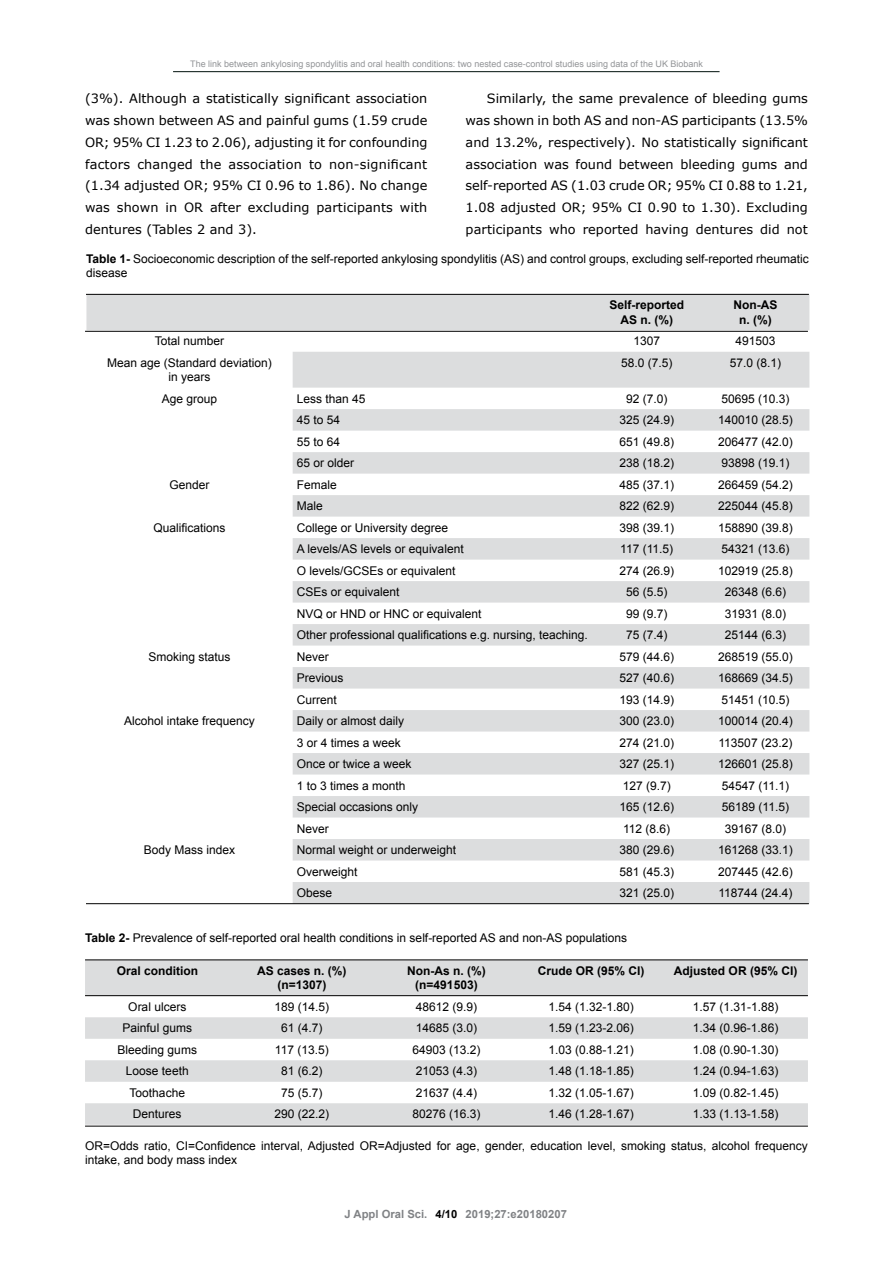
<style>
.page{position:relative;width:893px;height:1263px;background:#fff}
.page>*{position:absolute;margin:0;border:0;box-sizing:border-box;transform-origin:0 0}
.t1{font:12.75px/21.8px "Verdana";letter-spacing:.005em;color:#000;text-align:justify}
.t2{font:12px/14.4px "Arial";color:#000}
.t3{font:700 12px/14.4px "Arial";color:#000;text-align:center}
.t4{font:700 11.25px "Arial";color:#808285}
.t5{font:9px "Arial";color:#939598}
.s1{font-weight:700}
.s2{color:#000}
</style>
<div class="page">
<hr style="left:173px;top:71px;width:547px;height:1px;background:#00110d">
<svg style="left:86px;top:295px;width:723px;height:608px"></svg>
<hr style="left:86px;top:294px;width:723px;height:1px;background:#000">
<hr style="left:85px;top:331px;width:723px;height:1px;background:#000">
<hr style="left:86px;top:903px;width:723px;height:1px;background:#000">
<svg style="left:85px;top:960px;width:723px;height:165px;fill:#dcddde"></svg>
<hr style="left:85px;top:959px;width:723px;height:1px;background:#000">
<hr style="left:85px;top:995px;width:723px;height:1px;background:#000">
<hr style="left:85px;top:1126px;width:723px;height:1px;background:#000">
<p class="t5" style="left:190px;top:58px;width:514px">The link between ankylosing spondylitis and oral health conditions: two nested case-control studies using data of the UK Biobank</p>
<p class="t1" style="left:85px;top:88px;width:344px">(3%). Although a statistically significant association was shown between AS and painful gums (1.59 crude OR; 95% CI 1.23 to 2.06), adjusting it for confounding factors changed the association to non-significant (1.34 adjusted OR; 95% CI 0.96 to 1.86). No change was shown in OR after excluding participants with dentures (Tables 2 and 3).</p>
<p class="t1" style="left:466px;top:88px;width:344px;text-indent:21px">Similarly, the same prevalence of bleeding gums was shown in both AS and non-AS participants (13.5% and 13.2%, respectively). No statistically significant association was found between bleeding gums and self-reported AS (1.03 crude OR; 95% CI 0.88 to 1.21, 1.08 adjusted OR; 95% CI 0.90 to 1.30). Excluding participants who reported having dentures did not</p>
<p class="t2" style="left:86px;top:251px;width:724px"><span class="s1">Table 1-</span> Socioeconomic description of the self-reported ankylosing spondylitis (AS) and control groups, excluding self-reported rheumatic disease</p>
<p class="t3" style="left:609px;top:298px;width:76px">Self-reported<br>AS n. (%)</p>
<p class="t3" style="left:733px;top:298px;width:45px">Non-AS n. (%)</p>
<p class="t2" style="left:155px;top:334px;width:71px">Total number</p>
<p class="t2" style="left:633px;top:334px;width:28px">1307</p>
<p class="t2" style="left:735px;top:334px;width:42px">491503</p>
<p class="t2" style="left:107px;top:356px;width:166px;text-align:center">Mean age (Standard deviation) in years</p>
<p class="t2" style="left:621px;top:356px;width:53px">58.0 (7.5)</p>
<p class="t2" style="left:730px;top:356px;width:53px">57.0 (8.1)</p>
<p class="t2" style="left:162px;top:391px;width:57px">Age group</p>
<p class="t2" style="left:297px;top:391px;width:70px">Less than 45</p>
<p class="t2" style="left:626px;top:391px;width:43px">92 (7.0)</p>
<p class="t2" style="left:721px;top:391px;width:70px">50695 (10.3)</p>
<p class="t2" style="left:297px;top:413px;width:45px">45 to 54</p>
<p class="t2" style="left:619px;top:413px;width:56px">325 (24.9)</p>
<p class="t2" style="left:718px;top:413px;width:76px">140010 (28.5)</p>
<p class="t2" style="left:297px;top:434px;width:45px">55 to 64</p>
<p class="t2" style="left:619px;top:434px;width:56px">651 (49.8)</p>
<p class="t2" style="left:718px;top:434px;width:76px">206477 (42.0)</p>
<p class="t2" style="left:297px;top:456px;width:59px">65 or older</p>
<p class="t2" style="left:619px;top:456px;width:56px">238 (18.2)</p>
<p class="t2" style="left:721px;top:456px;width:70px">93898 (19.1)</p>
<p class="t2" style="left:170px;top:477px;width:42px">Gender</p>
<p class="t2" style="left:297px;top:477px;width:42px">Female</p>
<p class="t2" style="left:619px;top:477px;width:56px">485 (37.1)</p>
<p class="t2" style="left:718px;top:477px;width:76px">266459 (54.2)</p>
<p class="t2" style="left:297px;top:499px;width:28px">Male</p>
<p class="t2" style="left:619px;top:499px;width:56px">822 (62.9)</p>
<p class="t2" style="left:718px;top:499px;width:76px">225044 (45.8)</p>
<p class="t2" style="left:154px;top:520px;width:74px">Qualifications</p>
<p class="t2" style="left:297px;top:520px;width:153px">College or University degree</p>
<p class="t2" style="left:619px;top:520px;width:56px">398 (39.1)</p>
<p class="t2" style="left:718px;top:520px;width:76px">158890 (39.8)</p>
<p class="t2" style="left:297px;top:542px;width:168px">A levels/AS levels or equivalent</p>
<p class="t2" style="left:620px;top:542px;width:54px">117 (11.5)</p>
<p class="t2" style="left:721px;top:542px;width:70px">54321 (13.6)</p>
<p class="t2" style="left:297px;top:563px;width:160px">O levels/GCSEs or equivalent</p>
<p class="t2" style="left:619px;top:563px;width:56px">274 (26.9)</p>
<p class="t2" style="left:718px;top:563px;width:76px">102919 (25.8)</p>
<p class="t2" style="left:297px;top:585px;width:104px">CSEs or equivalent</p>
<p class="t2" style="left:626px;top:585px;width:43px">56 (5.5)</p>
<p class="t2" style="left:725px;top:585px;width:63px">26348 (6.6)</p>
<p class="t2" style="left:297px;top:606px;width:186px">NVQ or HND or HNC or equivalent</p>
<p class="t2" style="left:626px;top:606px;width:43px">99 (9.7)</p>
<p class="t2" style="left:725px;top:606px;width:63px">31931 (8.0)</p>
<p class="t2" style="left:297px;top:628px;width:292px">Other professional qualifications e.g. nursing, teaching.</p>
<p class="t2" style="left:626px;top:628px;width:43px">75 (7.4)</p>
<p class="t2" style="left:725px;top:628px;width:63px">25144 (6.3)</p>
<p class="t2" style="left:149px;top:649px;width:84px">Smoking status</p>
<p class="t2" style="left:297px;top:649px;width:34px">Never</p>
<p class="t2" style="left:619px;top:649px;width:56px">579 (44.6)</p>
<p class="t2" style="left:718px;top:649px;width:76px">268519 (55.0)</p>
<p class="t2" style="left:297px;top:671px;width:48px">Previous</p>
<p class="t2" style="left:619px;top:671px;width:56px">527 (40.6)</p>
<p class="t2" style="left:718px;top:671px;width:76px">168669 (34.5)</p>
<p class="t2" style="left:297px;top:692px;width:42px">Current</p>
<p class="t2" style="left:619px;top:692px;width:56px">193 (14.9)</p>
<p class="t2" style="left:721px;top:692px;width:70px">51451 (10.5)</p>
<p class="t2" style="left:124px;top:714px;width:132px">Alcohol intake frequency</p>
<p class="t2" style="left:297px;top:714px;width:109px">Daily or almost daily</p>
<p class="t2" style="left:619px;top:714px;width:56px">300 (23.0)</p>
<p class="t2" style="left:718px;top:714px;width:76px">100014 (20.4)</p>
<p class="t2" style="left:297px;top:735px;width:106px">3 or 4 times a week</p>
<p class="t2" style="left:619px;top:735px;width:56px">274 (21.0)</p>
<p class="t2" style="left:718px;top:735px;width:75px">113507 (23.2)</p>
<p class="t2" style="left:297px;top:757px;width:116px">Once or twice a week</p>
<p class="t2" style="left:619px;top:757px;width:56px">327 (25.1)</p>
<p class="t2" style="left:718px;top:757px;width:76px">126601 (25.8)</p>
<p class="t2" style="left:297px;top:778px;width:110px">1 to 3 times a month</p>
<p class="t2" style="left:623px;top:778px;width:50px">127 (9.7)</p>
<p class="t2" style="left:722px;top:778px;width:69px">54547 (11.1)</p>
<p class="t2" style="left:297px;top:800px;width:123px">Special occasions only</p>
<p class="t2" style="left:619px;top:800px;width:56px">165 (12.6)</p>
<p class="t2" style="left:722px;top:800px;width:69px">56189 (11.5)</p>
<p class="t2" style="left:297px;top:821px;width:34px">Never</p>
<p class="t2" style="left:623px;top:821px;width:49px">112 (8.6)</p>
<p class="t2" style="left:725px;top:821px;width:63px">39167 (8.0)</p>
<p class="t2" style="left:144px;top:843px;width:93px">Body Mass index</p>
<p class="t2" style="left:297px;top:843px;width:161px">Normal weight or underweight</p>
<p class="t2" style="left:619px;top:843px;width:56px">380 (29.6)</p>
<p class="t2" style="left:718px;top:843px;width:76px">161268 (33.1)</p>
<p class="t2" style="left:297px;top:864px;width:62px">Overweight</p>
<p class="t2" style="left:619px;top:864px;width:56px">581 (45.3)</p>
<p class="t2" style="left:718px;top:864px;width:76px">207445 (42.6)</p>
<p class="t2" style="left:297px;top:886px;width:37px">Obese</p>
<p class="t2" style="left:619px;top:886px;width:56px">321 (25.0)</p>
<p class="t2" style="left:718px;top:886px;width:75px">118744 (24.4)</p>
<p class="t2" style="left:85px;top:930px;width:544px"><span class="s1">Table 2-</span> Prevalence of self-reported oral health conditions in self-reported AS and non-AS populations</p>
<p class="t3" style="left:117px;top:964px;width:83px">Oral condition</p>
<p class="t3" style="left:257px;top:964px;width:91px">AS cases n. (%) (n=1307)</p>
<p class="t3" style="left:407px;top:964px;width:80px">Non-As n. (%) (n=491503)</p>
<p class="t3" style="left:538px;top:964px;width:108px">Crude OR (95% CI)</p>
<p class="t3" style="left:674px;top:964px;width:125px">Adjusted OR (95% CI)</p>
<p class="t2" style="left:128px;top:999px;width:60px">Oral ulcers</p>
<p class="t2" style="left:275px;top:999px;width:56px">189 (14.5)</p>
<p class="t2" style="left:416px;top:999px;width:63px">48612 (9.9)</p>
<p class="t2" style="left:548px;top:999px;width:87px">1.54 (1.32-1.80)</p>
<p class="t2" style="left:693px;top:999px;width:87px">1.57 (1.31-1.88)</p>
<p class="t2" style="left:123px;top:1021px;width:71px">Painful gums</p>
<p class="t2" style="left:281px;top:1021px;width:43px">61 (4.7)</p>
<p class="t2" style="left:416px;top:1021px;width:63px">14685 (3.0)</p>
<p class="t2" style="left:548px;top:1021px;width:87px">1.59 (1.23-2.06)</p>
<p class="t2" style="left:693px;top:1021px;width:87px">1.34 (0.96-1.86)</p>
<p class="t2" style="left:118px;top:1042px;width:81px">Bleeding gums</p>
<p class="t2" style="left:275px;top:1042px;width:55px">117 (13.5)</p>
<p class="t2" style="left:412px;top:1042px;width:70px">64903 (13.2)</p>
<p class="t2" style="left:548px;top:1042px;width:87px">1.03 (0.88-1.21)</p>
<p class="t2" style="left:693px;top:1042px;width:87px">1.08 (0.90-1.30)</p>
<p class="t2" style="left:126px;top:1064px;width:64px">Loose teeth</p>
<p class="t2" style="left:281px;top:1064px;width:43px">81 (6.2)</p>
<p class="t2" style="left:416px;top:1064px;width:63px">21053 (4.3)</p>
<p class="t2" style="left:548px;top:1064px;width:87px">1.48 (1.18-1.85)</p>
<p class="t2" style="left:693px;top:1064px;width:87px">1.24 (0.94-1.63)</p>
<p class="t2" style="left:130px;top:1085px;width:57px">Toothache</p>
<p class="t2" style="left:281px;top:1085px;width:43px">75 (5.7)</p>
<p class="t2" style="left:416px;top:1085px;width:63px">21637 (4.4)</p>
<p class="t2" style="left:548px;top:1085px;width:87px">1.32 (1.05-1.67)</p>
<p class="t2" style="left:693px;top:1085px;width:87px">1.09 (0.82-1.45)</p>
<p class="t2" style="left:133px;top:1107px;width:50px">Dentures</p>
<p class="t2" style="left:275px;top:1107px;width:56px">290 (22.2)</p>
<p class="t2" style="left:412px;top:1107px;width:70px">80276 (16.3)</p>
<p class="t2" style="left:548px;top:1107px;width:87px">1.46 (1.28-1.67)</p>
<p class="t2" style="left:693px;top:1107px;width:87px">1.33 (1.13-1.58)</p>
<p class="t2" style="left:85px;top:1139px;width:724px">OR=Odds ratio, CI=Confidence interval, Adjusted OR=Adjusted for age, gender, education level, smoking status, alcohol frequency intake, and body mass index</p>
<p class="t4" style="left:345px;top:1206px;width:224px">J Appl Oral Sci. <span class="s2">4/10</span> 2019;27:e20180207</p>
</div>
